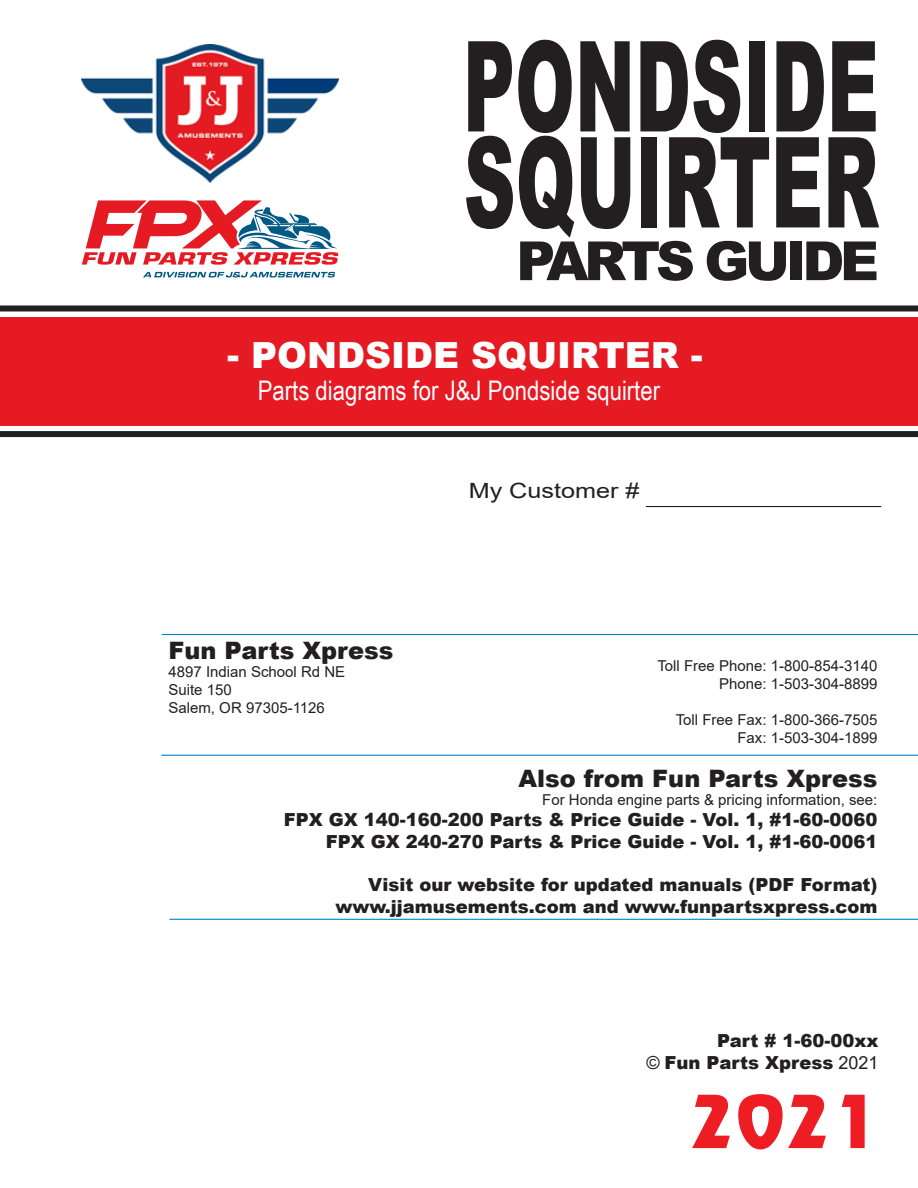
<style>
.page{position:relative;width:918px;height:1188px;background:#fff}
.page>*{position:absolute;margin:0;border:0;box-sizing:border-box;transform-origin:0 0}
.t1{font:900 126px/96px "Arial";color:#231f20;scale:.57 1}
.t2{font:72px "Revue BT";color:#ee1d23}
.t3{font:900 54px "Arial";letter-spacing:-.08em;color:#231f20}
.t4{font:900 36px "Arial";color:#fff}
.t5{font:27px "Arial Narrow";color:#fff}
.t6{font:900 24px "Arial";color:#231f20}
.t7{font:21px "Arial";color:#231f20;scale:1.2 1}
.t8{font:900 18px/21.6px "Arial";color:#231f20;text-align:right}
.t9{font:15px/18px "Arial";color:#231f20;text-align:right}
.s1{font-weight:400}
</style>
<div class="page">
<div style="left:0;top:305px;width:918px;height:6px;background:#231f20"></div>
<div style="left:0;top:431px;width:918px;height:6px;background:#231f20"></div>
<hr style="left:162px;top:634px;width:756px;height:1px;background:#0383c7">
<hr style="left:161px;top:755px;width:757px;height:1px;background:#0383c7">
<hr style="left:170px;top:919px;width:748px;height:1px;background:#0383c7">
<img style="left:82px;top:45px;width:257px;height:138px">
<svg style="left:143px;top:272px;width:192px;height:5px"></svg>
<svg style="left:82px;top:200px;width:257px;height:65px"></svg>
<div style="left:0;top:317px;width:918px;height:109px;background:#e51a23"></div>
<hr style="left:646px;top:506px;width:235px;height:1px;background:#231f20">
<h1 class="t1" style="left:463px;top:35px;width:731px">PONDSIDE<br>SQUIRTER</h1>
<h3 class="t3" style="left:516px;top:222px;width:364px">PARTS GUIDE</h3>
<h3 class="t4" style="left:227px;top:329px;width:477px">- PONDSIDE SQUIRTER -</h3>
<h3 class="t5" style="left:258px;top:371px;width:404px">Parts diagrams for J&amp;J Pondside squirter</h3>
<p class="t7" style="left:469px;top:476px;width:144px">My Customer #</p>
<h3 class="t6" style="left:168px;top:633px;width:227px">Fun Parts Xpress</h3>
<p class="t9" style="left:168px;top:662px;width:178px;text-align:left">4897 Indian School Rd NE<br>Suite 150<br>Salem, OR 97305-1126</p>
<p class="t9" style="left:657px;top:656px;width:222px">Toll Free Phone: 1-800-854-3140<br>Phone: 1-503-304-8899</p>
<p class="t9" style="left:676px;top:710px;width:203px">Toll Free Fax: 1-800-366-7505<br>Fax: 1-503-304-1899</p>
<h3 class="t6" style="left:519px;top:761px;width:360px">Also from Fun Parts Xpress</h3>
<p class="t9" style="left:542px;top:790px;width:337px">For Honda engine parts &amp; pricing information, see:</p>
<p class="t8" style="left:284px;top:808px;width:595px">FPX GX 140-160-200 Parts &amp; Price Guide - Vol. 1, #1-60-0060<br>FPX GX 240-270 Parts &amp; Price Guide - Vol. 1, #1-60-0061</p>
<p class="t8" style="left:335px;top:873px;width:544px">Visit our website for updated manuals (PDF Format) www.jjamusements.com and www.funpartsxpress.com</p>
<p class="t8" style="left:646px;top:1029px;width:234px">Part # 1-60-00xx<br><span class="s1">©</span> Fun Parts Xpress <span class="s1">2021</span></p>
<h2 class="t2" style="left:688px;top:1079px;width:194px">2021</h2>
</div>
